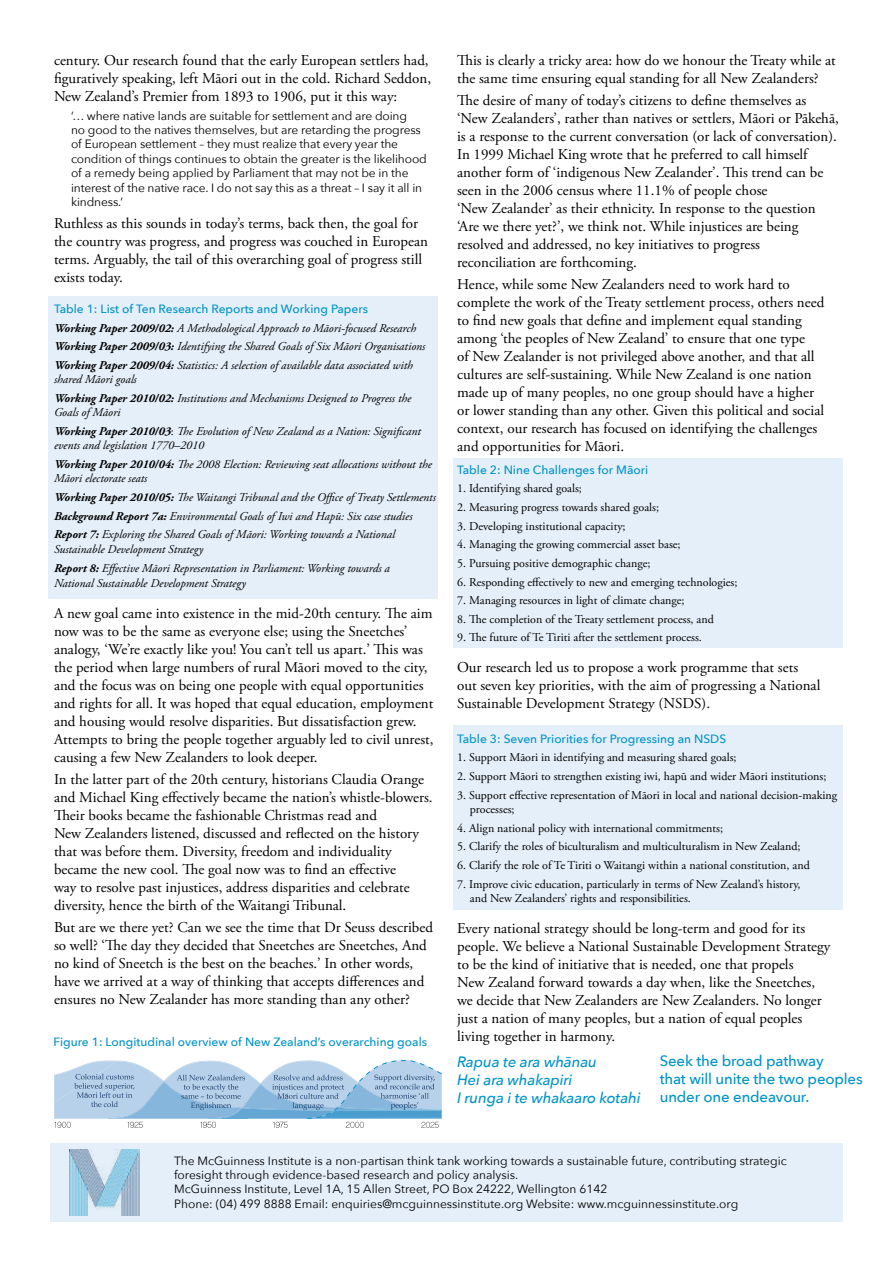
<style>
.page{position:relative;width:893px;height:1263px;background:#fff}
.page>*{position:absolute;margin:0;border:0;box-sizing:border-box;transform-origin:0 0}
.t1{font:15px/18px "Adobe Garamond Pro";color:#000}
.t2{font:500 15px/18px "Avenir Next";letter-spacing:-.01em;color:#0094c7}
.t3{font:italic 500 15px/18px "Avenir Next";letter-spacing:-.01em;color:#0094c7}
.t4{font:12px/14.4px "Adobe Garamond Pro";color:#000}
.t5{font:italic 12px/18.6px "Adobe Garamond Pro";color:#000}
.t6{font:12px/14.4px "Avenir Next";letter-spacing:-.01em;color:#000}
.t7{font:500 12px "Avenir Next";color:#0094c7}
.s1{font-weight:700}
.s2{font-style:normal}
</style>
<div class="page">
<div style="left:453px;top:459px;width:390px;height:189px;background:#e5eff9"></div>
<div style="left:453px;top:725px;width:390px;height:185px;background:#e5eff9"></div>
<div style="left:48px;top:296px;width:389px;height:302px;background:#e5eff9"></div>
<svg style="left:54px;top:1060px;width:388px;height:68px"></svg>
<div style="left:50px;top:1144px;width:793px;height:78px;background:#e5eff9"></div>
<img style="left:70px;top:1149px;width:69px;height:66px">
<p class="t1" style="left:54px;top:52px;width:379px">century. Our research found that the early European settlers had, figuratively speaking, left Māori out in the cold. Richard Seddon,<br>New Zealand’s Premier from 1893 to 1906, put it this way:</p>
<p class="t6" style="left:71px;top:108px;width:357px">‘… where native lands are suitable for settlement and are doing<br>no good to the natives themselves, but are retarding the progress of European settlement – they must realize that every year the condition of things continues to obtain the greater is the likelihood of a remedy being applied by Parliament that may not be in the interest of the native race. I do not say this as a threat – I say it all in kindness.’</p>
<p class="t1" style="left:54px;top:215px;width:375px">Ruthless as this sounds in today’s terms, back then, the goal for the country was progress, and progress was couched in European terms. Arguably, the tail of this overarching goal of progress still exists today.</p>
<p class="t7" style="left:54px;top:299px;width:316px">Table 1: List of Ten Research Reports and Working Papers</p>
<p class="t5" style="left:54px;top:319px;width:373px"><span class="s1">Working Paper 2009/02:</span> A Methodological Approach to Māori-focused Research<br><span class="s1">Working Paper 2009/03:</span> Identifying the Shared Goals of Six Māori Organisations<br><span class="s1">Working Paper 2009/04:</span> Statistics: A selection of available data associated with</p>
<p class="t5" style="left:54px;top:371px;width:359px">shared Māori goals<br><span class="s1">Working Paper 2010/02:</span> Institutions and Mechanisms Designed to Progress the</p>
<p class="t5" style="left:54px;top:404px;width:368px">Goals of Māori<br><span class="s1">Working Paper 2010/03</span><span class="s2">:</span> The Evolution of New Zealand as a Nation: Significant</p>
<p class="t5" style="left:54px;top:437px;width:379px">events and legislation 1770–2010<br><span class="s1">Working Paper 2010/04:</span> The 2008 Election: Reviewing seat allocations without the</p>
<p class="t5" style="left:54px;top:470px;width:383px">Māori electorate seats<br><span class="s1">Working Paper 2010/05:</span> The Waitangi Tribunal and the Office of Treaty Settlements <span class="s1">Background Report 7a:</span> Environmental Goals of Iwi and Hapū: Six case studies <span class="s1">Report 7:</span> Exploring the Shared Goals of Māori: Working towards a National</p>
<p class="t5" style="left:54px;top:540px;width:337px;line-height:19.2px">Sustainable Development Strategy<br><span class="s1">Report 8:</span> Effective Māori Representation in Parliament: Working towards a</p>
<p class="t5" style="left:54px;top:574px;width:193px">National Sustainable Development Strategy</p>
<p class="t1" style="left:54px;top:605px;width:381px">A new goal came into existence in the mid-20th century. The aim now was to be the same as everyone else; using the Sneetches’ analogy, ‘We’re exactly like you! You can’t tell us apart.’ This was the period when large numbers of rural Māori moved to the city, and the focus was on being one people with equal opportunities and rights for all. It was hoped that equal education, employment and housing would resolve disparities. But dissatisfaction grew.<br>Attempts to bring the people together arguably led to civil unrest, causing a few New Zealanders to look deeper.</p>
<p class="t1" style="left:54px;top:771px;width:380px">In the latter part of the 20th century, historians Claudia Orange and Michael King effectively became the nation’s whistle-blowers.<br>Their books became the fashionable Christmas read and<br>New Zealanders listened, discussed and reflected on the history that was before them. Diversity, freedom and individuality became the new cool. The goal now was to find an effective<br>way to resolve past injustices, address disparities and celebrate diversity, hence the birth of the Waitangi Tribunal.</p>
<p class="t1" style="left:54px;top:919px;width:381px">But are we there yet? Can we see the time that Dr Seuss described so well? ‘The day they decided that Sneetches are Sneetches, And no kind of Sneetch is the best on the beaches.’ In other words, have we arrived at a way of thinking that accepts differences and ensures no New Zealander has more standing than any other?</p>
<p class="t7" style="left:54px;top:1031px;width:375px">Figure 1: Longitudinal overview of New Zealand’s overarching goals</p>
<p class="t1" style="left:457px;top:52px;width:380px">This is clearly a tricky area: how do we honour the Treaty while at the same time ensuring equal standing for all New Zealanders?</p>
<p class="t1" style="left:457px;top:92px;width:383px">The desire of many of today’s citizens to define themselves as ‘New Zealanders’, rather than natives or settlers, Māori or Pākehā, is a response to the current conversation (or lack of conversation).<br>In 1999 Michael King wrote that he preferred to call himself another form of ‘indigenous New Zealander’. This trend can be seen in the 2006 census where 11.1% of people chose<br>‘New Zealander’ as their ethnicity. In response to the question ‘Are we there yet?’, we think not. While injustices are being resolved and addressed, no key initiatives to progress reconciliation are forthcoming.</p>
<p class="t1" style="left:457px;top:276px;width:369px">Hence, while some New Zealanders need to work hard to complete the work of the Treaty settlement process, others need to find new goals that define and implement equal standing among ‘the peoples of New Zealand’ to ensure that one type<br>of New Zealander is not privileged above another, and that all cultures are self-sustaining. While New Zealand is one nation made up of many peoples, no one group should have a higher or lower standing than any other. Given this political and social context, our research has focused on identifying the challenges and opportunities for Māori.</p>
<p class="t7" style="left:457px;top:459px;width:193px">Table 2: Nine Challenges for Māori</p>
<p class="t4" style="left:457px;top:482px;width:126px">1. Identifying shared goals;</p>
<p class="t4" style="left:457px;top:500px;width:203px">2. Measuring progress towards shared goals;</p>
<p class="t4" style="left:457px;top:519px;width:170px">3. Developing institutional capacity;</p>
<p class="t4" style="left:457px;top:538px;width:225px">4. Managing the growing commercial asset base;</p>
<p class="t4" style="left:457px;top:556px;width:195px">5. Pursuing positive demographic change;</p>
<p class="t4" style="left:457px;top:575px;width:282px">6. Responding effectively to new and emerging technologies;</p>
<p class="t4" style="left:457px;top:594px;width:229px">7. Managing resources in light of climate change;</p>
<p class="t4" style="left:457px;top:612px;width:258px">8. The completion of the Treaty settlement process, and</p>
<p class="t4" style="left:457px;top:630px;width:246px">9. The future of Te Tiriti after the settlement process.</p>
<p class="t1" style="left:457px;top:658px;width:365px">Our research led us to propose a work programme that sets out seven key priorities, with the aim of progressing a National<br>Sustainable Development Strategy (NSDS).</p>
<p class="t7" style="left:457px;top:728px;width:271px">Table 3: Seven Priorities for Progressing an NSDS</p>
<p class="t4" style="left:457px;top:751px;width:281px">1. Support Māori in identifying and measuring shared goals;</p>
<p class="t4" style="left:457px;top:769px;width:371px">2. Support Māori to strengthen existing iwi, hapū and wider Māori institutions;</p>
<p class="t4" style="left:470px;top:788px;width:369px;text-indent:-13px">3. Support effective representation of Māori in local and national decision-making processes;</p>
<p class="t4" style="left:457px;top:821px;width:267px">4. Align national policy with international commitments;</p>
<p class="t4" style="left:457px;top:840px;width:345px">5. Clarify the roles of biculturalism and multiculturalism in New Zealand;</p>
<p class="t4" style="left:457px;top:858px;width:354px">6. Clarify the role of Te Tiriti o Waitangi within a national constitution, and</p>
<p class="t4" style="left:470px;top:877px;width:332px;text-indent:-13px">7. Improve civic education, particularly in terms of New Zealand’s history, and New Zealanders’ rights and responsibilities.</p>
<p class="t1" style="left:457px;top:920px;width:375px">Every national strategy should be long-term and good for its people. We believe a National Sustainable Development Strategy to be the kind of initiative that is needed, one that propels<br>New Zealand forward towards a day when, like the Sneetches, we decide that New Zealanders are New Zealanders. No longer just a nation of many peoples, but a nation of equal peoples living together in harmony.</p>
<p class="t3" style="left:457px;top:1052px;width:185px">Rapua te ara whānau<br>Hei ara whakapiri<br>I runga i te whakaaro kotahi</p>
<p class="t2" style="left:660px;top:1052px;width:204px">Seek the broad pathway<br>that will unite the two peoples under one endeavour.</p>
<p class="t6" style="left:174px;top:1153px;width:614px">The McGuinness Institute is a non-partisan think tank working towards a sustainable future, contributing strategic foresight through evidence-based research and policy analysis.<br>McGuinness Institute, Level 1A, 15 Allen Street, PO Box 24222, Wellington 6142<br>Phone: (04) 499 8888 Email: enquiries@mcguinnessinstitute.org Website: www.mcguinnessinstitute.org</p>
</div>
